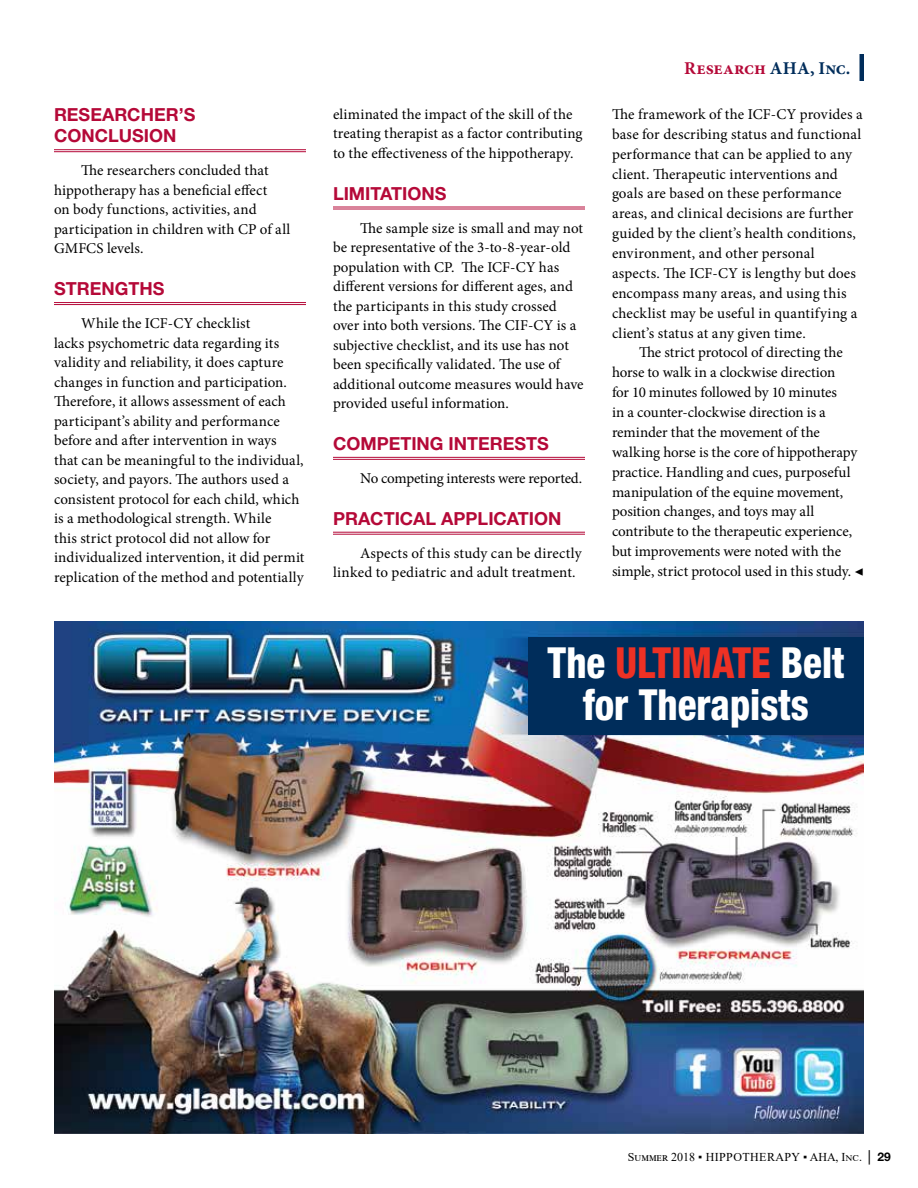
<style>
.page{position:relative;width:918px;height:1188px;background:#fff}
.page>*{position:absolute;margin:0;border:0;box-sizing:border-box;transform-origin:0 0}
.t1{font:800 condensed 42.9px/42px "Helvetica Neue LT Std";color:#fff;text-align:center;scale:.91 1}
.t2{font:700 18px/21.6px "Helvetica Neue LT Std";color:#b50938}
.t3{font:700 18px "Minion Pro";letter-spacing:.005em;color:#b50938}
.t4{font:15px/19.5px "Minion Pro";letter-spacing:.01em;color:#000}
.t5{font:12px "Times New Roman";letter-spacing:.035em;color:#000}
.s1{color:#002d5b}
.s2{font-size:15.75px}
.s3{color:#ee3124}
.s4{font-family:"Verdana";font-weight:700}
.s5{font-family:"Helvetica Neue LT Std";font-weight:700}
</style>
<div class="page">
<hr style="left:860px;top:54px;width:4px;height:27px;background:#002d5b">
<hr style="left:54px;top:149px;width:252px;height:1px;background:#b50938">
<hr style="left:54px;top:151px;width:252px;height:1px;background:#b50938">
<hr style="left:54px;top:302px;width:252px;height:1px;background:#b50938">
<hr style="left:54px;top:304px;width:252px;height:1px;background:#b50938">
<hr style="left:333px;top:207px;width:252px;height:1px;background:#b50938">
<hr style="left:333px;top:209px;width:252px;height:1px;background:#b50938">
<hr style="left:333px;top:457px;width:252px;height:1px;background:#b50938">
<hr style="left:333px;top:459px;width:252px;height:1px;background:#b50938">
<hr style="left:333px;top:532px;width:252px;height:1px;background:#b50938">
<hr style="left:333px;top:534px;width:252px;height:1px;background:#b50938">
<img style="left:54px;top:621px;width:810px;height:513px">
<div style="left:528px;top:637px;width:336px;height:97px;background:#002d5b"></div>
<p class="t2" style="left:54px;top:103px;width:143px">RESEARCHER’S<br>CONCLUSION</p>
<p class="t4" style="left:54px;top:161px;width:238px;text-indent:27px">The researchers concluded that hippotherapy has a beneficial effect<br>on body functions, activities, and participation in children with CP of all<br>GMFCS levels.</p>
<p class="t2" style="left:54px;top:278px;width:112px">STRENGTHS</p>
<p class="t4" style="left:54px;top:314px;width:252px;text-indent:27px">While the ICF-CY checklist<br>lacks psychometric data regarding its validity and reliability, it does capture changes in function and participation.<br>Therefore, it allows assessment of each participant’s ability and performance before and after intervention in ways that can be meaningful to the individual, society, and payors. The authors used a consistent protocol for each child, which is a methodological strength. While<br>this strict protocol did not allow for individualized intervention, it did permit replication of the method and potentially</p>
<p class="t4" style="left:333px;top:104px;width:251px">eliminated the impact of the skill of the treating therapist as a factor contributing to the effectiveness of the hippotherapy.</p>
<p class="t2" style="left:333px;top:182px;width:115px">LIMITATIONS</p>
<p class="t4" style="left:333px;top:218px;width:252px;text-indent:27px">The sample size is small and may not be representative of the 3-to-8-year-old population with CP. The ICF-CY has different versions for different ages, and the participants in this study crossed over into both versions. The CIF-CY is a subjective checklist, and its use has not been specifically validated. The use of additional outcome measures would have provided useful information.</p>
<p class="t2" style="left:333px;top:432px;width:217px">COMPETING INTERESTS</p>
<p class="t4" style="left:360px;top:469px;width:224px">No competing interests were reported.</p>
<p class="t2" style="left:333px;top:507px;width:230px">PRACTICAL APPLICATION</p>
<p class="t4" style="left:333px;top:543px;width:250px;text-indent:27px">Aspects of this study can be directly linked to pediatric and adult treatment.</p>
<p class="t3" style="left:684px;top:56px;width:168px">Research <span class="s1">AHA, Inc.</span></p>
<p class="t4" style="left:612px;top:104px;width:252px;line-height:20px">The framework of the ICF-CY provides a base for describing status and functional performance that can be applied to any client. Therapeutic interventions and goals are based on these performance areas, and clinical decisions are further guided by the client’s health conditions, environment, and other personal aspects. The ICF-CY is lengthy but does encompass many areas, and using this checklist may be useful in quantifying a client’s status at any given time.</p>
<p class="t4" style="left:612px;top:343px;width:254px;text-indent:27px">The strict protocol of directing the horse to walk in a clockwise direction<br>for 10 minutes followed by 10 minutes<br>in a counter-clockwise direction is a reminder that the movement of the walking horse is the core of hippotherapy practice. Handling and cues, purposeful manipulation of the equine movement, position changes, and toys may all contribute to the therapeutic experience, but improvements were noted with the simple, strict protocol used in this study. <span class="s2">◀</span></p>
<h1 class="t1" style="left:548px;top:641px;width:328px">The <span class="s3">ULTIMATE</span> Belt for Therapists</h1>
<p class="t5" style="left:628px;top:1149px;width:265px">Summer 2018 ▪ HIPPOTHERAPY ▪ AHA, Inc. <span class="s4">│</span> <span class="s5">29</span></p>
</div>
